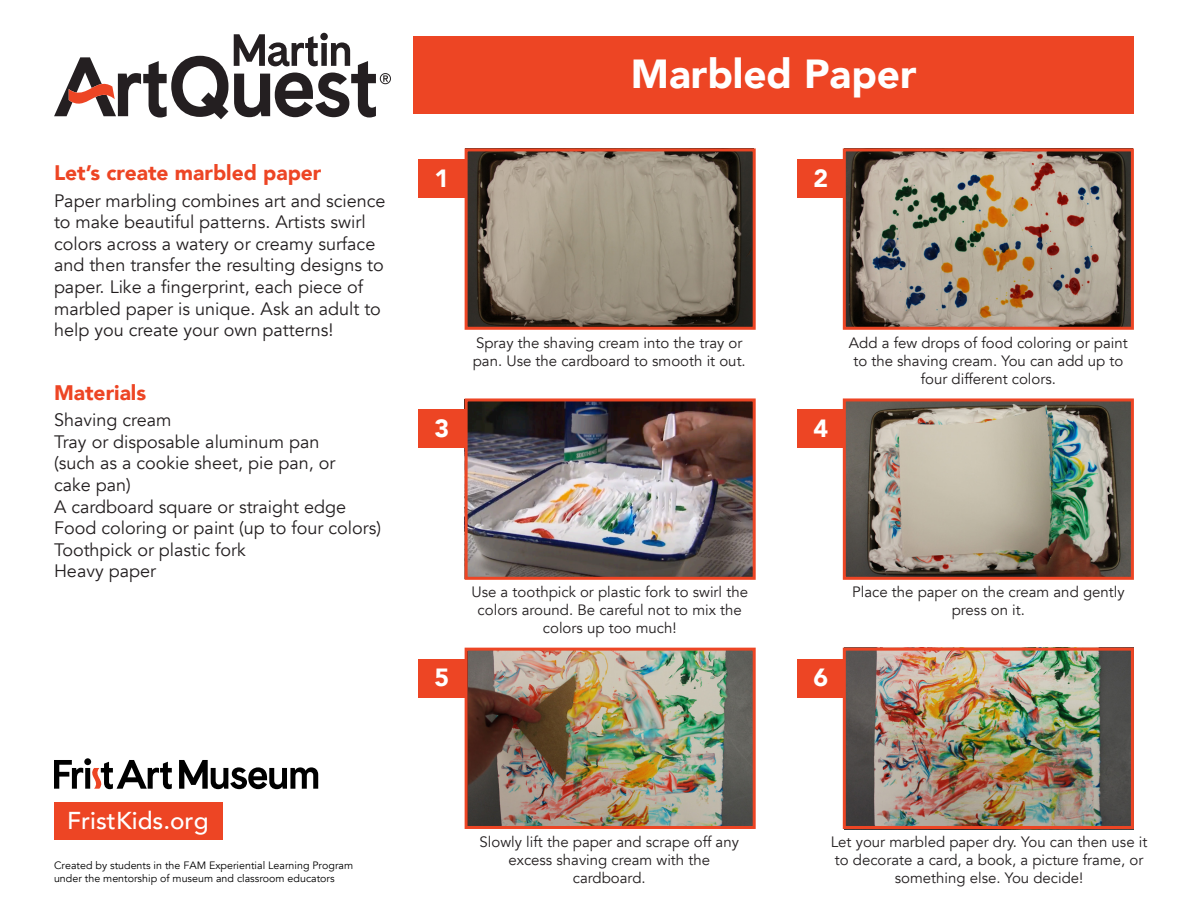
<style>
.page{position:relative;width:1188px;height:918px;background:#fff}
.page>*{position:absolute;margin:0;border:0;box-sizing:border-box;transform-origin:0 0}
.t1{font:900 40.5px "Avenir";color:#fff}
.t2{font:900 24.9px "Avenir";color:#fff}
.t3{font:500 24.45px "Avenir";color:#fff}
.BODY_BOLD{font:900 21px "Avenir";color:#ed4524}
.Paragraph_Style_1{font:900 21px "Avenir";color:#ed4524}
.BODY_TEXT{font:18px/21.6px "Avenir";color:#231f20}
.t4{font:15px/18px "Avenir";color:#231f20;text-align:center}
.t5{font:10.65px/12.8px "Avenir";color:#000}
</style>
<div class="page">
<div style="left:418px;top:159px;width:47px;height:39px;background:#ed4524"></div>
<div style="left:54px;top:802px;width:168px;height:37px;background:#ed4524"></div>
<svg style="left:54px;top:56px;width:174px;height:63px"></svg>
<div style="left:414px;top:36px;width:720px;height:77px;background:#ed4524"></div>
<svg style="left:54px;top:758px;width:118px;height:31px"></svg>
<svg style="left:179px;top:760px;width:139px;height:29px"></svg>
<img style="left:463px;top:148px;width:671px;height:682px">
<div style="left:798px;top:159px;width:46px;height:39px;background:#ed4524"></div>
<div style="left:418px;top:409px;width:47px;height:39px;background:#ed4524"></div>
<div style="left:798px;top:409px;width:46px;height:39px;background:#ed4524"></div>
<div style="left:418px;top:659px;width:47px;height:38px;background:#ed4524"></div>
<div style="left:798px;top:659px;width:46px;height:38px;background:#ed4524"></div>
<svg style="left:234px;top:33px;width:157px;height:85px"></svg>
<p class="BODY_BOLD" style="left:54px;top:155px;width:269px">Let’s create marbled paper</p>
<p class="BODY_TEXT" style="left:54px;top:190px;width:333px">Paper marbling combines art and science to make beautiful patterns. Artists swirl colors across a watery or creamy surface and then transfer the resulting designs to paper. Like a fingerprint, each piece of marbled paper is unique. Ask an adult to help you create your own patterns!</p>
<p class="Paragraph_Style_1" style="left:54px;top:375px;width:94px">Materials</p>
<p class="BODY_TEXT" style="left:54px;top:409px;width:119px">Shaving cream</p>
<p class="BODY_TEXT" style="left:54px;top:431px;width:267px">Tray or disposable aluminum pan</p>
<p class="BODY_TEXT" style="left:54px;top:453px;width:283px">(such as a cookie sheet, pie pan, or cake pan)</p>
<p class="BODY_TEXT" style="left:54px;top:496px;width:294px">A cardboard square or straight edge</p>
<p class="BODY_TEXT" style="left:54px;top:517px;width:329px">Food coloring or paint (up to four colors)</p>
<p class="BODY_TEXT" style="left:54px;top:539px;width:193px">Toothpick or plastic fork</p>
<p class="BODY_TEXT" style="left:54px;top:561px;width:104px">Heavy paper</p>
<h3 class="t3" style="left:67px;top:800px;width:143px">FristKids.org</h3>
<p class="t5" style="left:54px;top:860px;width:301px">Created by students in the FAM Experiential Learning Program under the mentorship of museum and classroom educators</p>
<p class="t1" style="left:631px;top:40px;width:287px">Marbled Paper</p>
<h2 class="t2" style="left:434px;top:157px;width:16px">1</h2>
<h2 class="t2" style="left:814px;top:157px;width:16px">2</h2>
<p class="t4" style="left:473px;top:334px;width:275px;text-align:left">Spray the shaving cream into the tray or pan. Use the cardboard to smooth it out.</p>
<h2 class="t2" style="left:434px;top:407px;width:16px">3</h2>
<h2 class="t2" style="left:814px;top:407px;width:16px">4</h2>
<p class="t4" style="left:849px;top:334px;width:280px">Add a few drops of food coloring or paint to the shaving cream. You can add up to four different colors.</p>
<p class="t4" style="left:471px;top:583px;width:278px">Use a toothpick or plastic fork to swirl the colors around. Be careful not to mix the colors up too much!</p>
<h2 class="t2" style="left:434px;top:656px;width:16px">5</h2>
<h2 class="t2" style="left:814px;top:656px;width:16px">6</h2>
<p class="t4" style="left:852px;top:583px;width:274px">Place the paper on the cream and gently press on it.</p>
<p class="t4" style="left:480px;top:833px;width:261px">Slowly lift the paper and scrape off any excess shaving cream with the cardboard.</p>
<p class="t4" style="left:831px;top:833px;width:318px">Let your marbled paper dry. You can then use it to decorate a card, a book, a picture frame, or something else. You decide!</p>
</div>
